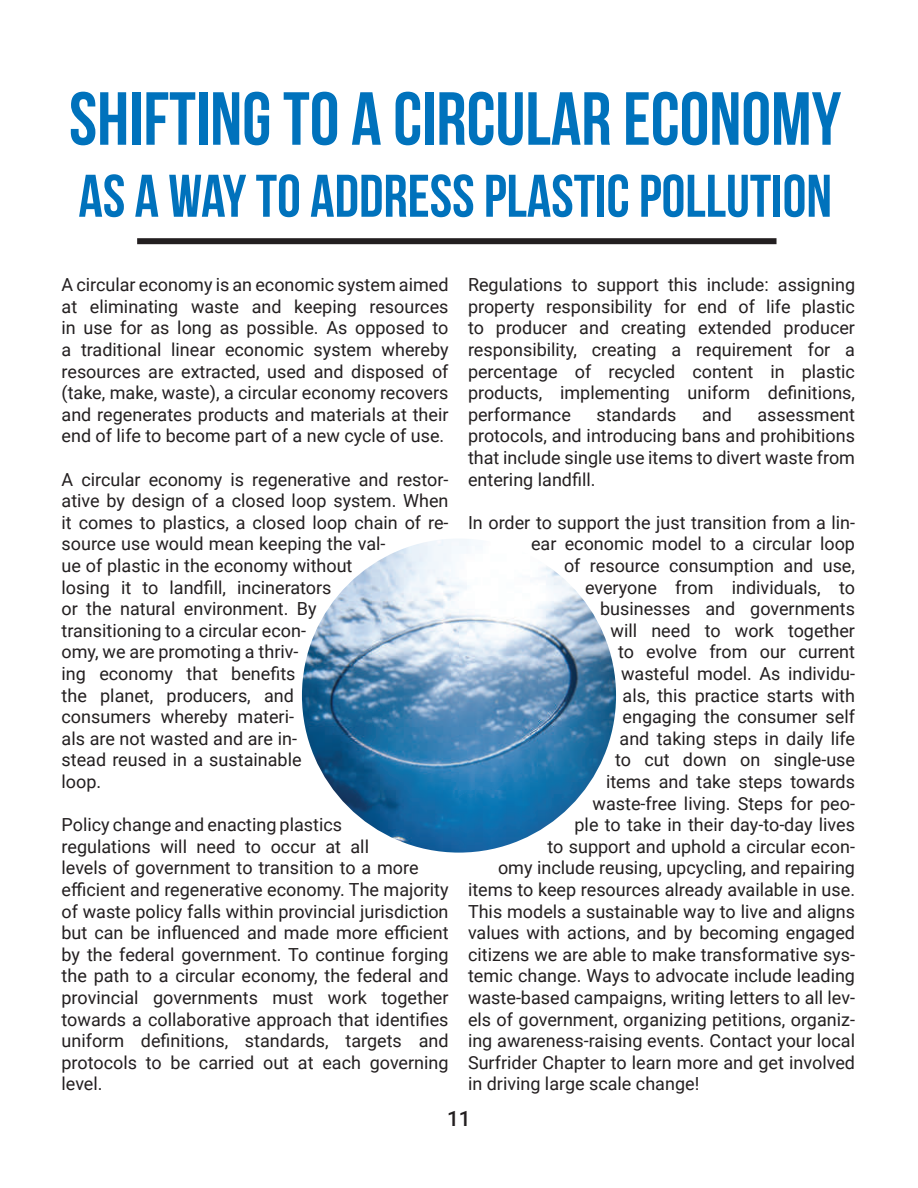
<style>
.page{position:relative;width:918px;height:1188px;background:#fff}
.page>*{position:absolute;margin:0;border:0;box-sizing:border-box;transform-origin:0 0}
.t1{font:700 75px "Bebas Neue";color:#0072bc}
.t2{font:700 60px "Bebas Neue";color:#0072bc}
.t3{font:500 21px "Roboto";color:#231f20}
.t4{font:18px/21.6px "Roboto";color:#231f20;text-align:justify}
</style>
<div class="page">
<div style="left:137px;top:238px;width:640px;height:6px;background:#231f20"></div>
<img style="left:302px;top:538px;width:314px;height:315px;border-radius:157px">
<h1 class="t1" style="left:69px;top:78px;width:774px">SHIFTING TO A CIRCULAR ECONOMY</h1>
<h2 class="t2" style="left:78px;top:163px;width:755px">AS A WAY TO ADDRESS PLASTIC POLLUTION</h2>
<p class="t4" style="left:62px;top:273px;width:389px">A circular economy is an economic system aimed at eliminating waste and keeping resources in use for as long as possible. As opposed to a traditional linear economic system whereby resources are extracted, used and disposed of (take, make, waste), a circular economy recovers and regenerates products and materials at their end of life to become part of a new cycle of use.</p>
<p class="t4" style="left:62px;top:468px;width:389px;text-align:left">A circular economy is regenerative and restor&shy;ative by design of a closed loop system. When it comes to plastics, a closed loop chain of re&shy;source use would mean keeping the val-<br>ue of plastic in the economy without<br>losing it to landfill, incinerators<br>or the natural environment. By<br>transitioning to a circular econ-<br>omy, we are promoting a thriv-<br>ing economy that benefits<br>the planet, producers, and<br>consumers whereby materi-<br>als are not wasted and are in-<br>stead reused in a sustainable<br>loop.</p>
<p class="t4" style="left:62px;top:813px;width:389px;text-align:left">Policy change and enacting plastics<br>regulations will need to occur at all<br>levels of government to transition to a more efficient and regenerative economy. The majority of waste policy falls within provincial jurisdiction but can be influenced and made more efficient by the federal government. To continue forging the path to a circular economy, the federal and provincial governments must work together towards a collaborative approach that identifies uniform definitions, standards, targets and protocols to be carried out at each governing level.</p>
<p class="t4" style="left:468px;top:273px;width:389px">Regulations to support this include: assigning property responsibility for end of life plastic to producer and creating extended producer responsibility, creating a requirement for a percentage of recycled content in plastic products, implementing uniform definitions, performance</p>
<p class="t4" style="left:596px;top:403px;width:82px">standards</p>
<p class="t4" style="left:702px;top:403px;width:31px">and</p>
<p class="t4" style="left:468px;top:403px;width:389px;text-indent:289px">assessment protocols, and introducing bans and prohibitions that include single use items to divert waste from entering landfill.</p>
<p class="t4" style="left:468px;top:511px;width:389px">In order to support the just transition from a lin-</p>
<p class="t4" style="left:531px;top:533px;width:325px">ear economic model to a circular loop</p>
<p class="t4" style="left:564px;top:554px;width:293px">of resource consumption and use,</p>
<p class="t4" style="left:585px;top:576px;width:271px">everyone from individuals, to</p>
<p class="t4" style="left:600px;top:597px;width:257px">businesses and governments</p>
<p class="t4" style="left:611px;top:619px;width:246px">will need to work together</p>
<p class="t4" style="left:618px;top:641px;width:239px">to evolve from our current</p>
<p class="t4" style="left:621px;top:662px;width:236px">wasteful model. As individu-</p>
<p class="t4" style="left:623px;top:684px;width:234px">als, this practice starts with</p>
<p class="t4" style="left:623px;top:705px;width:234px">engaging the consumer self</p>
<p class="t4" style="left:620px;top:727px;width:237px">and taking steps in daily life</p>
<p class="t4" style="left:615px;top:749px;width:242px">to cut down on single-use</p>
<p class="t4" style="left:606px;top:770px;width:251px">items and take steps towards</p>
<p class="t4" style="left:593px;top:792px;width:264px">waste-free living. Steps for peo-</p>
<p class="t4" style="left:575px;top:813px;width:282px">ple to take in their day-to-day lives</p>
<p class="t4" style="left:548px;top:835px;width:309px">to support and uphold a circular econ-</p>
<p class="t4" style="left:498px;top:857px;width:359px">omy include reusing, upcycling, and repairing</p>
<p class="t4" style="left:468px;top:878px;width:389px">items to keep resources already available in use.</p>
<p class="t4" style="left:468px;top:900px;width:389px">This models a sustainable way to live and aligns</p>
<p class="t4" style="left:468px;top:921px;width:389px">values with actions, and by becoming engaged</p>
<p class="t4" style="left:468px;top:943px;width:389px">citizens we are able to make transformative sys-</p>
<p class="t4" style="left:468px;top:965px;width:389px">temic change. Ways to advocate include leading</p>
<p class="t4" style="left:468px;top:986px;width:389px">waste-based campaigns, writing letters to all lev-</p>
<p class="t4" style="left:468px;top:1008px;width:389px">els of government, organizing petitions, organiz-</p>
<p class="t4" style="left:468px;top:1029px;width:389px">ing awareness-raising events. Contact your local</p>
<p class="t4" style="left:468px;top:1051px;width:389px">Surfrider Chapter to learn more and get involved</p>
<p class="t4" style="left:468px;top:1073px;width:233px">in driving large scale change!</p>
<p class="t3" style="left:447px;top:1104px;width:25px">11</p>
</div>
